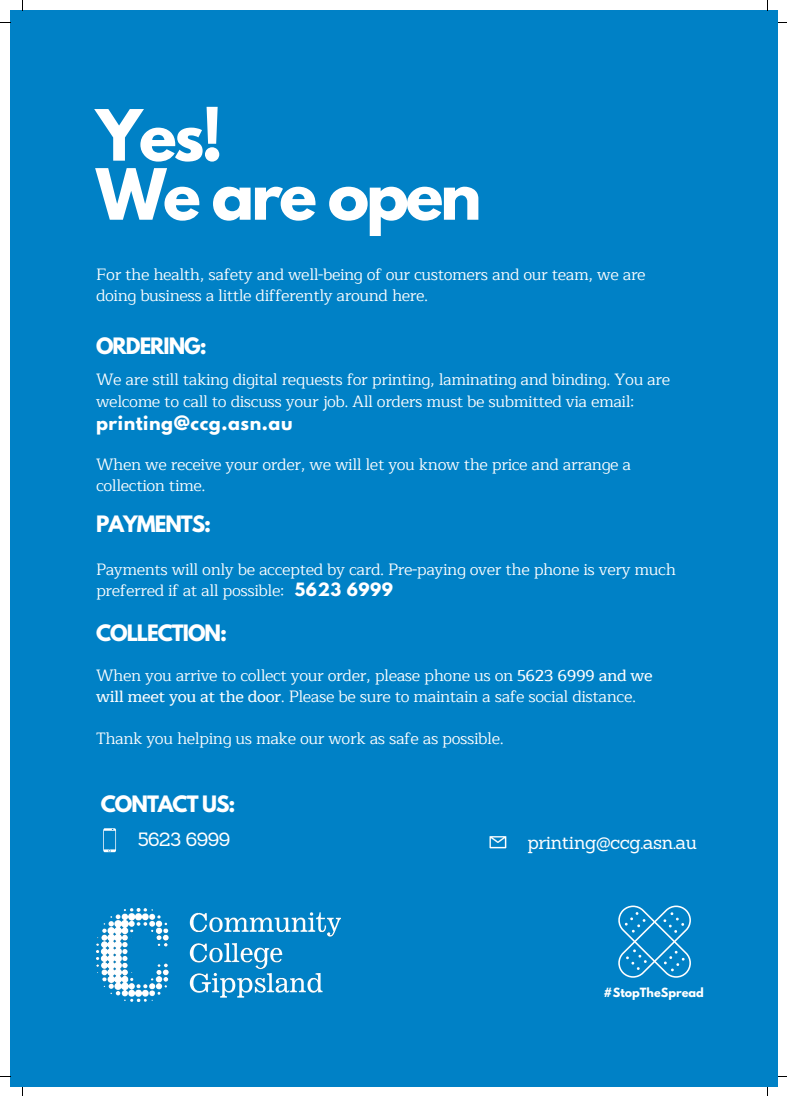
<style>
.page{position:relative;width:787px;height:1096px;background:#fff}
.page>*{position:absolute;margin:0;border:0;box-sizing:border-box;transform-origin:0 0}
.t1{font:700 62.5px/59px "League Spartan";letter-spacing:-.05em;color:#fff}
.t2{font:700 20px "League Spartan";letter-spacing:-.05em;color:#fff}
.t3{font:18.62px "Sanchez";letter-spacing:-.025em;color:#fff}
.t4{font:700 17.5px "League Spartan";letter-spacing:.03em;color:#fff}
.t5{font:16.25px/21.1px "Maitree";letter-spacing:-.025em;color:#fff}
.t6{font:700 16.25px "League Spartan";letter-spacing:.03em;color:#fff}
.t7{font:700 11.25px "League Spartan";color:#fff}
.s1{font-weight:500}
</style>
<div class="page">
<div style="left:10px;top:10px;width:768px;height:1076px;background:#0081c6"></div>
<img style="left:96px;top:908px;width:245px;height:93px">
<svg style="left:103px;top:828px;width:13px;height:24px"></svg>
<svg style="left:489px;top:836px;width:17px;height:12px"></svg>
<svg style="left:618px;top:905px;width:73px;height:72px"></svg>
<h1 class="t1" style="left:96px;top:114px;width:387px">Yes!<br>We are open</h1>
<p class="t5" style="left:96px;top:264px;width:551px">For the health, safety and well-being of our customers and our team, we are doing business a little differently around here.</p>
<p class="t2" style="left:96px;top:336px;width:112px">ORDERING:</p>
<p class="t5" style="left:96px;top:369px;width:576px">We are still taking digital requests for printing, laminating and binding. You are welcome to call to discuss your job. All orders must be submitted via email:</p>
<p class="t4" style="left:96px;top:414px;width:198px">printing@ccg.asn.au</p>
<p class="t5" style="left:96px;top:454px;width:537px">When we receive your order, we will let you know the price and arrange a collection time.</p>
<p class="t2" style="left:96px;top:514px;width:117px">PAYMENTS:</p>
<p class="t5" style="left:96px;top:559px;width:581px">Payments will only be accepted by card. Pre-paying over the phone is very much preferred if at all possible:</p>
<p class="t6" style="left:295px;top:581px;width:100px">5623 6999</p>
<p class="t2" style="left:96px;top:622px;width:133px">COLLECTION:</p>
<p class="t5" style="left:96px;top:664px;width:558px">When you arrive to collect your order, please phone us on <span class="s1">5623 6999 and we will meet you at the door</span>. Please be sure to maintain a safe social distance.</p>
<p class="t5" style="left:96px;top:728px;width:409px">Thank you helping us make our work as safe as possible.</p>
<p class="t2" style="left:101px;top:793px;width:136px">CONTACT US:</p>
<p class="t3" style="left:138px;top:827px;width:94px">5623 6999</p>
<p class="t3" style="left:527px;top:830px;width:171px">printing@ccg.asn.au</p>
<p class="t7" style="left:603px;top:986px;width:102px">#StopTheSpread</p>
</div>
